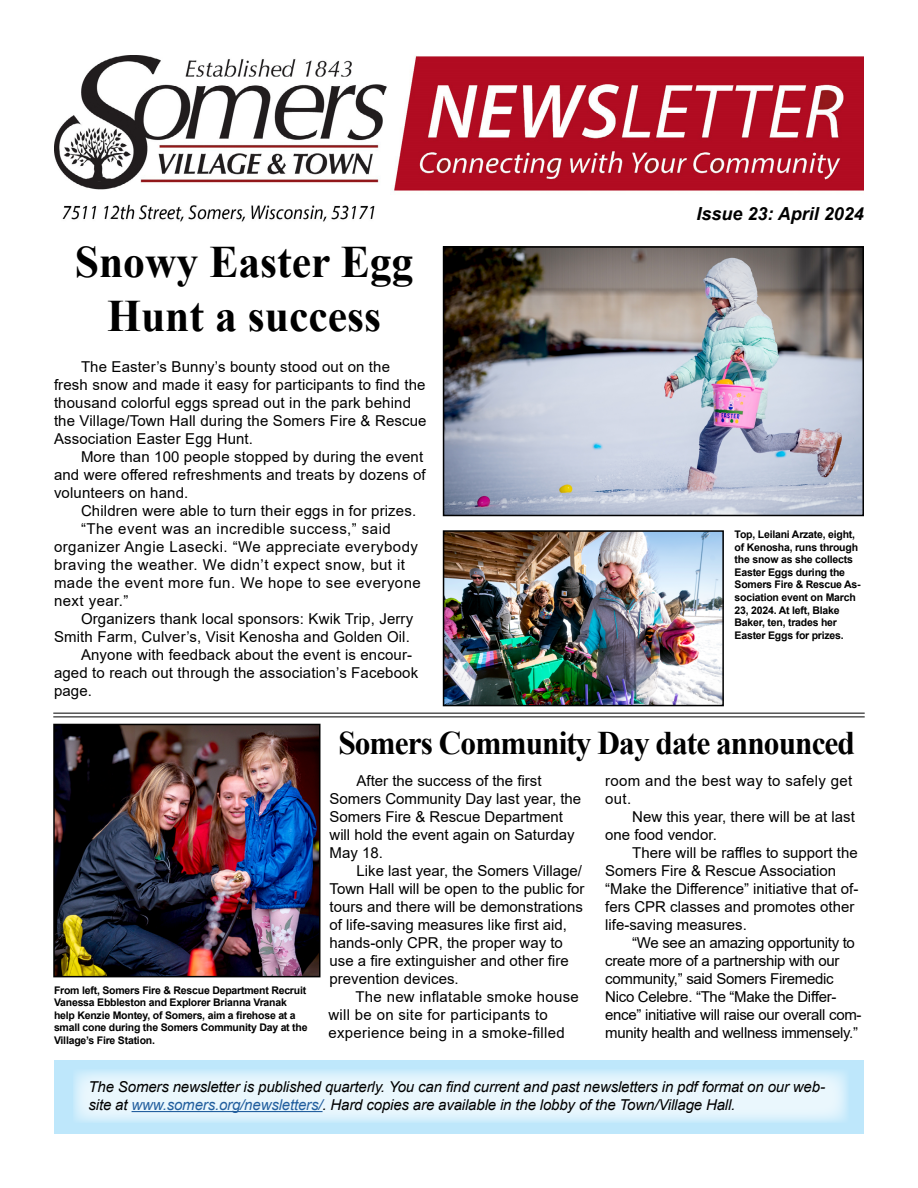
<style>
.page{position:relative;width:918px;height:1188px;background:#fff}
.page>*{position:absolute;margin:0;border:0;box-sizing:border-box;transform-origin:0 0}
.t1{font:700 45px/54px "Times New Roman";color:#000;text-align:center}
.t2{font:700 33px "Times New Roman";letter-spacing:-.03em;color:#000;scale:.95 1}
.t3{font:italic 700 18px "Arial";color:#000}
.t4{font:15px/18px "Arial";letter-spacing:.01em;color:#000}
.t5{font:15px/18px "Arial";letter-spacing:-.02em;color:#000}
.t6{font:italic 15px/18px "Arial";letter-spacing:-.01em;color:#000}
.t7{font:15px "Arial";letter-spacing:.03em;color:#000}
.t8{font:700 10.5px/12.6px "Arial";letter-spacing:-.02em;color:#000}
.s1{color:#215e9e}
</style>
<div class="page">
<div style="left:54px;top:1061px;width:810px;height:73px;background:#bee7fb"></div>
<img style="left:54px;top:56px;width:810px;height:166px">
<svg style="left:74px;top:1071px;width:773px;height:51px;background:#e3f4fc"></svg>
<hr style="left:132px;top:1111px;width:191px;height:1px;background:#215e9e">
<img style="left:446px;top:533px;width:275px;height:170px">
<div style="left:443px;top:530px;width:281px;height:176px;border:2px solid #000"></div>
<img style="left:56px;top:727px;width:262px;height:247px">
<div style="left:53px;top:724px;width:268px;height:253px;border:2px solid #000"></div>
<img style="left:446px;top:249px;width:415px;height:264px">
<div style="left:443px;top:246px;width:421px;height:270px;border:2px solid #000"></div>
<hr style="left:53px;top:713px;width:812px;height:1px;background:#000">
<hr style="left:53px;top:717px;width:812px;height:1px;background:#000">
<h1 class="t1" style="left:75px;top:233px;width:340px">Snowy Easter Egg<br>Hunt a success</h1>
<p class="t4" style="left:54px;top:357px;width:374px;text-indent:27px">The Easter’s Bunny’s bounty stood out on the fresh snow and made it easy for participants to find the thousand colorful eggs spread out in the park behind the Village/Town Hall during the Somers Fire &amp; Rescue Association Easter Egg Hunt.</p>
<p class="t4" style="left:54px;top:447px;width:373px;text-indent:27px">More than 100 people stopped by during the event and were offered refreshments and treats by dozens of volunteers on hand.</p>
<p class="t4" style="left:81px;top:501px;width:337px">Children were able to turn their eggs in for prizes.</p>
<p class="t7" style="left:81px;top:518px;width:311px">“The event was an incredible success,” said</p>
<p class="t7" style="left:54px;top:536px;width:365px">organizer Angie Lasecki. “We appreciate everybody</p>
<p class="t7" style="left:54px;top:554px;width:353px">braving the weather. We didn’t expect snow, but it</p>
<p class="t7" style="left:54px;top:572px;width:368px">made the event more fun. We hope to see everyone</p>
<p class="t7" style="left:54px;top:590px;width:76px">next year.”</p>
<p class="t4" style="left:81px;top:609px;width:334px">Organizers thank local sponsors: Kwik Trip, Jerry</p>
<p class="t4" style="left:54px;top:627px;width:357px">Smith Farm, Culver’s, Visit Kenosha and Golden Oil.</p>
<p class="t4" style="left:81px;top:645px;width:333px">Anyone with feedback about the event is encour-</p>
<p class="t4" style="left:54px;top:663px;width:366px">aged to reach out through the association’s Facebook</p>
<p class="t4" style="left:54px;top:681px;width:40px">page.</p>
<p class="t3" style="left:697px;top:202px;width:169px">Issue 23: April 2024</p>
<p class="t8" style="left:735px;top:528px;width:128px">Top, Leilani Arzate, eight, of Kenosha, runs through the snow as she collects<br>Easter Eggs during the<br>Somers Fire &amp; Rescue As&shy;sociation event on March<br>23, 2024. At left, Blake<br>Baker, ten, trades her<br>Easter Eggs for prizes.</p>
<p class="t8" style="left:54px;top:984px;width:255px">From left, Somers Fire &amp; Rescue Department Recruit Vanessa Ebbleston and Explorer Brianna Vranak help Kenzie Montey, of Somers, aim a firehose at a small cone during the Somers Community Day at the Village’s Fire Station.</p>
<h2 class="t2" style="left:338px;top:719px;width:545px">Somers Community Day date announced</h2>
<p class="t4" style="left:330px;top:772px;width:253px;text-indent:27px">After the success of the first<br>Somers Community Day last year, the<br>Somers Fire &amp; Rescue Department will hold the event again on Saturday<br>May 18.</p>
<p class="t4" style="left:330px;top:862px;width:257px;text-indent:27px">Like last year, the Somers Village/ Town Hall will be open to the public for tours and there will be demonstrations of life-saving measures like first aid, hands-only CPR, the proper way to use a fire extinguisher and other fire prevention devices.</p>
<p class="t4" style="left:328px;top:988px;width:252px;text-indent:27px">The new inflatable smoke house will be on site for participants to experience being in a smoke-filled</p>
<p class="t4" style="left:605px;top:772px;width:248px">room and the best way to safely get out.</p>
<p class="t4" style="left:605px;top:808px;width:251px;text-indent:27px">New this year, there will be at last one food vendor.</p>
<p class="t4" style="left:605px;top:844px;width:255px;text-indent:27px">There will be raffles to support the Somers Fire &amp; Rescue Association “Make the Difference” initiative that of&shy;fers CPR classes and promotes other life-saving measures.</p>
<p class="t5" style="left:605px;top:934px;width:258px;text-indent:27px">“We see an amazing opportunity to create more of a partnership with our community,” said Somers Firemedic Nico Celebre. “The “Make the Differ&shy;ence” initiative will raise our overall com&shy;munity health and wellness immensely.”</p>
<p class="t6" style="left:89px;top:1078px;width:738px">The Somers newsletter is published quarterly. You can find current and past newsletters in pdf format on our web&shy;site at <span class="s1">www.somers.org/newsletters/</span>. Hard copies are available in the lobby of the Town/Village Hall.</p>
</div>
